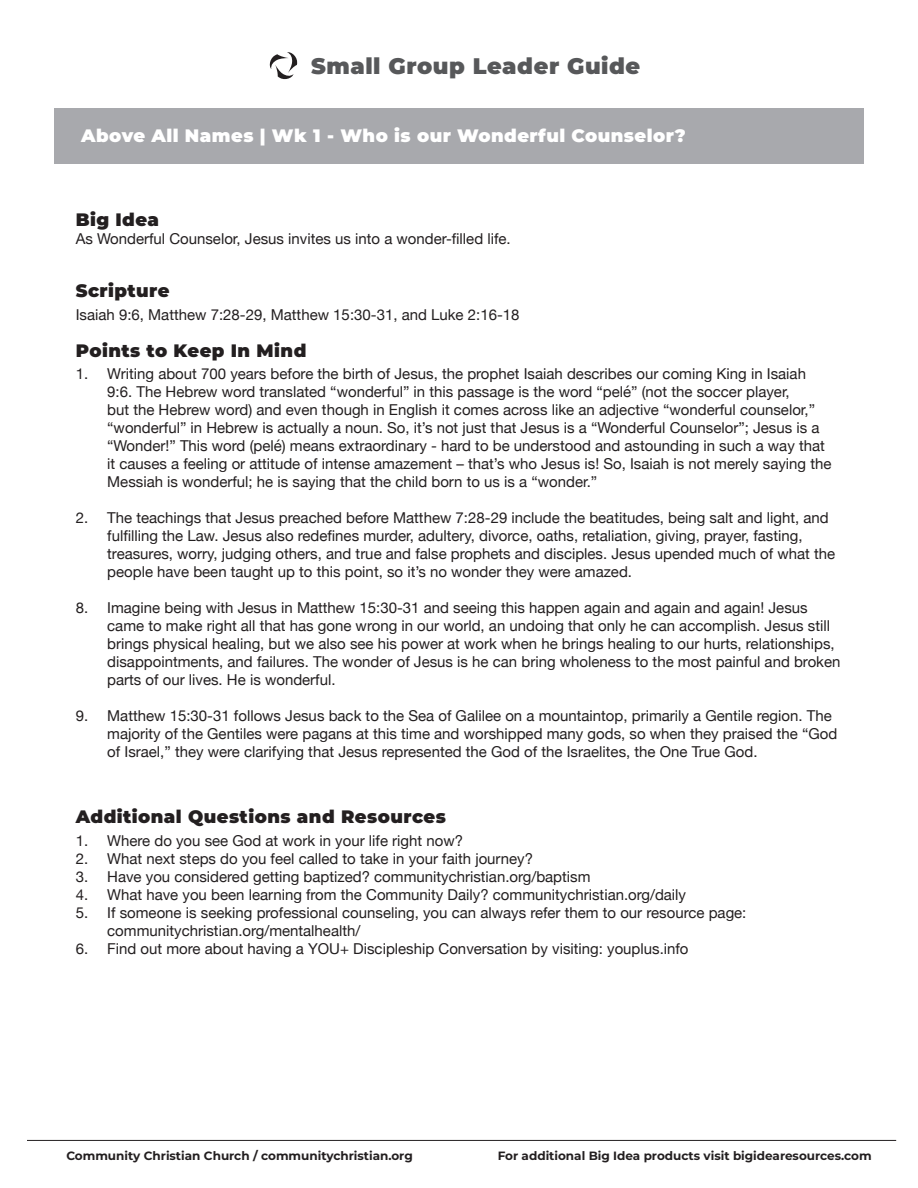
<style>
.page{position:relative;width:918px;height:1188px;background:#fff}
.page>*{position:absolute;margin:0;border:0;box-sizing:border-box;transform-origin:0 0}
.t1{font:900 22.5px "Montserrat";letter-spacing:.025em;color:#57585a}
.Title_medium{font:900 18px "Montserrat";letter-spacing:.025em;color:#231f20}
.Title_medium-2{font:900 18px "Montserrat";letter-spacing:.025em;color:#fff}
.Questions{font:15px/18px "Helvetica Neue";color:#231f20}
.t2{font:700 12px "Montserrat";color:#231f20}
</style>
<div class="page">
<hr style="left:27px;top:1140px;width:869px;height:1px;background:#231f20">
<div style="left:54px;top:108px;width:810px;height:55px;background:#a8a9ad"></div>
<svg style="left:269px;top:52px;width:29px;height:28px"></svg>
<h1 class="t1" style="left:311px;top:51px;width:331px">Small Group Leader Guide</h1>
<p class="Title_medium-2" style="left:81px;top:124px;width:606px">Above All Names | Wk 1 - Who is our Wonderful Counselor?</p>
<p class="Title_medium" style="left:76px;top:207px;width:85px">Big Idea</p>
<p class="Questions" style="left:76px;top:230px;width:437px">As Wonderful Counselor, Jesus invites us into a wonder-filled life.</p>
<p class="Title_medium" style="left:76px;top:279px;width:95px">Scripture</p>
<p class="Questions" style="left:76px;top:306px;width:445px">Isaiah 9:6, Matthew 7:28-29, Matthew 15:30-31, and Luke 2:16-18</p>
<p class="Title_medium" style="left:76px;top:339px;width:232px">Points to Keep In Mind</p>
<p class="Questions" style="left:107px;top:366px;width:726px;text-indent:-32px">1. Writing about 700 years before the birth of Jesus, the prophet Isaiah describes our coming King in Isaiah 9:6. The Hebrew word translated “wonderful” in this passage is the word “pelé” (not the soccer player,<br>but the Hebrew word) and even though in English it comes across like an adjective “wonderful counselor,” “wonderful” in Hebrew is actually a noun. So, it’s not just that Jesus is a “Wonderful Counselor”; Jesus is a “Wonder!” This word (pelé) means extraordinary - hard to be understood and astounding in such a way that it causes a feeling or attitude of intense amazement – that’s who Jesus is! So, Isaiah is not merely saying the Messiah is wonderful; he is saying that the child born to us is a “wonder.”</p>
<p class="Questions" style="left:107px;top:510px;width:729px;text-indent:-32px">2. The teachings that Jesus preached before Matthew 7:28-29 include the beatitudes, being salt and light, and fulfilling the Law. Jesus also redefines murder, adultery, divorce, oaths, retaliation, giving, prayer, fasting, treasures, worry, judging others, and true and false prophets and disciples. Jesus upended much of what the people have been taught up to this point, so it’s no wonder they were amazed.</p>
<p class="Questions" style="left:107px;top:600px;width:735px;text-indent:-32px">8. Imagine being with Jesus in Matthew 15:30-31 and seeing this happen again and again and again! Jesus came to make right all that has gone wrong in our world, an undoing that only he can accomplish. Jesus still brings physical healing, but we also see his power at work when he brings healing to our hurts, relationships, disappointments, and failures. The wonder of Jesus is he can bring wholeness to the most painful and broken parts of our lives. He is wonderful.</p>
<p class="Questions" style="left:107px;top:708px;width:732px;text-indent:-32px">9. Matthew 15:30-31 follows Jesus back to the Sea of Galilee on a mountaintop, primarily a Gentile region. The majority of the Gentiles were pagans at this time and worshipped many gods, so when they praised the “God of Israel,” they were clarifying that Jesus represented the God of the Israelites, the One True God.</p>
<p class="Title_medium" style="left:76px;top:805px;width:372px">Additional Questions and Resources</p>
<p class="Questions" style="left:76px;top:832px;width:389px">1. Where do you see God at work in your life right now?</p>
<p class="Questions" style="left:76px;top:850px;width:459px">2. What next steps do you feel called to take in your faith journey?</p>
<p class="Questions" style="left:76px;top:868px;width:516px">3. Have you considered getting baptized? communitychristian.org/baptism</p>
<p class="Questions" style="left:76px;top:886px;width:612px">4. What have you been learning from the Community Daily? communitychristian.org/daily</p>
<p class="Questions" style="left:107px;top:904px;width:641px;text-indent:-32px">5. If someone is seeking professional counseling, you can always refer them to our resource page: communitychristian.org/mentalhealth/</p>
<p class="Questions" style="left:76px;top:940px;width:614px">6. Find out more about having a YOU+ Discipleship Conversation by visiting: youplus.info</p>
<p class="t2" style="left:66px;top:1148px;width:348px">Community Christian Church / communitychristian.org</p>
<p class="t2" style="left:498px;top:1148px;width:375px">For additional Big Idea products visit bigidearesources.com</p>
</div>
